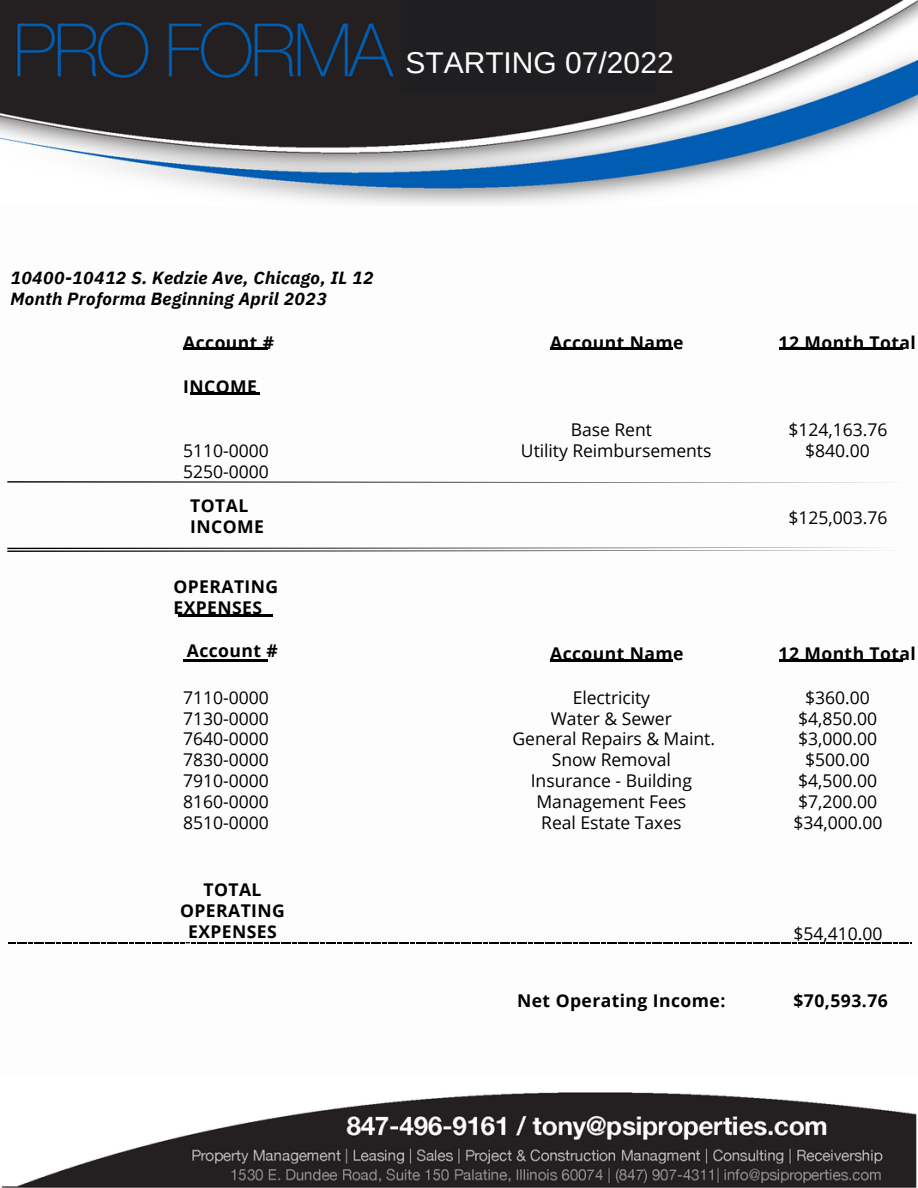
<style>
.page{position:relative;width:918px;height:1188px;background:#fff}
.page>*{position:absolute;margin:0;border:0;box-sizing:border-box;transform-origin:0 0}
.t1{font:30px "Arimo";color:#fdfdfd}
.t2{font:17.55px/20.9px "Open Sans";color:#000;text-align:center}
.t3{font:700 17.55px/21.3px "Open Sans";letter-spacing:.025em;color:#000}
.t4{font:italic 700 17.55px/20.2px "IBM Plex Sans";letter-spacing:.02em;color:#000}
</style>
<div class="page">
<img style="left:0;top:0;width:918px;height:1188px">
<div style="left:401px;top:0;width:255px;height:92px;background:#1f1e21"></div>
<div style="left:0;top:206px;width:918px;height:868px;background:#fdfdfd"></div>
<hr style="left:190px;top:392px;width:70px;height:3px;background:#000">
<hr style="left:183px;top:348px;width:85px;height:2px;background:#000">
<hr style="left:183px;top:659px;width:85px;height:2px;background:#000">
<hr style="left:178px;top:614px;width:95px;height:3px;background:#000">
<hr style="left:550px;top:348px;width:123px;height:2px;background:#000">
<hr style="left:550px;top:659px;width:123px;height:2px;background:#000">
<svg style="left:7px;top:481px;width:877px;height:2px"></svg>
<svg style="left:7px;top:548px;width:873px;height:4px"></svg>
<hr style="left:779px;top:348px;width:123px;height:2px;background:#000">
<hr style="left:779px;top:659px;width:123px;height:2px;background:#000">
<svg style="left:8px;top:942px;width:903px;height:1px"></svg>
<h1 class="t1" style="left:405px;top:46px;width:270px">STARTING 07/2022</h1>
<h3 class="t4" style="left:10px;top:268px;width:365px">10400-10412 S. Kedzie Ave, Chicago, IL 12<br>Month Proforma Beginning April 2023</h3>
<p class="t3" style="left:183px;top:332px;width:92px">Account #</p>
<p class="t3" style="left:183px;top:375px;width:75px">INCOME</p>
<p class="t2" style="left:183px;top:440px;width:87px">5110-0000</p>
<h2 class="t2" style="left:183px;top:461px;width:87px">5250-0000</h2>
<h3 class="t3" style="left:190px;top:495px;width:75px">TOTAL<br>INCOME</h3>
<p class="t3" style="left:173px;top:575px;width:106px">OPERATING<br>EXPENSES</p>
<h3 class="t3" style="left:187px;top:640px;width:92px">Account #</h3>
<p class="t2" style="left:183px;top:686px;width:87px;text-align:justify">7110-0000<br>7130-0000<br>7640-0000<br>7830-0000<br>7910-0000<br>8160-0000<br>8510-0000</p>
<p class="t3" style="left:180px;top:878px;width:106px;text-align:center">TOTAL<br>OPERATING<br>EXPENSES</p>
<p class="t3" style="left:550px;top:331px;width:135px">Account Name</p>
<p class="t3" style="left:779px;top:331px;width:139px">12 Month Total</p>
<h2 class="t2" style="left:571px;top:419px;width:83px">Base Rent</h2>
<h3 class="t2" style="left:521px;top:440px;width:192px">Utility Reimbursements</h3>
<p class="t2" style="left:788px;top:419px;width:101px">$124,163.76 $840.00</p>
<p class="t2" style="left:788px;top:506px;width:101px">$125,003.76</p>
<h3 class="t3" style="left:550px;top:642px;width:135px">Account Name</h3>
<p class="t3" style="left:779px;top:642px;width:139px">12 Month Total</p>
<p class="t2" style="left:573px;top:686px;width:79px">Electricity</p>
<p class="t2" style="left:551px;top:707px;width:123px">Water &amp; Sewer</p>
<h3 class="t2" style="left:513px;top:728px;width:204px">General Repairs &amp; Maint.<br>Snow Removal</h3>
<p class="t2" style="left:531px;top:770px;width:163px">Insurance - Building<br>Management Fees</p>
<h3 class="t2" style="left:541px;top:812px;width:142px">Real Estate Taxes</h3>
<p class="t2" style="left:793px;top:686px;width:91px">$360.00 $4,850.00 $3,000.00 $500.00 $4,500.00 $7,200.00 $34,000.00</p>
<p class="t2" style="left:793px;top:923px;width:91px">$54,410.00</p>
<p class="t3" style="left:517px;top:990px;width:210px">Net Operating Income:</p>
<p class="t3" style="left:793px;top:990px;width:96px">$70,593.76</p>
</div>
